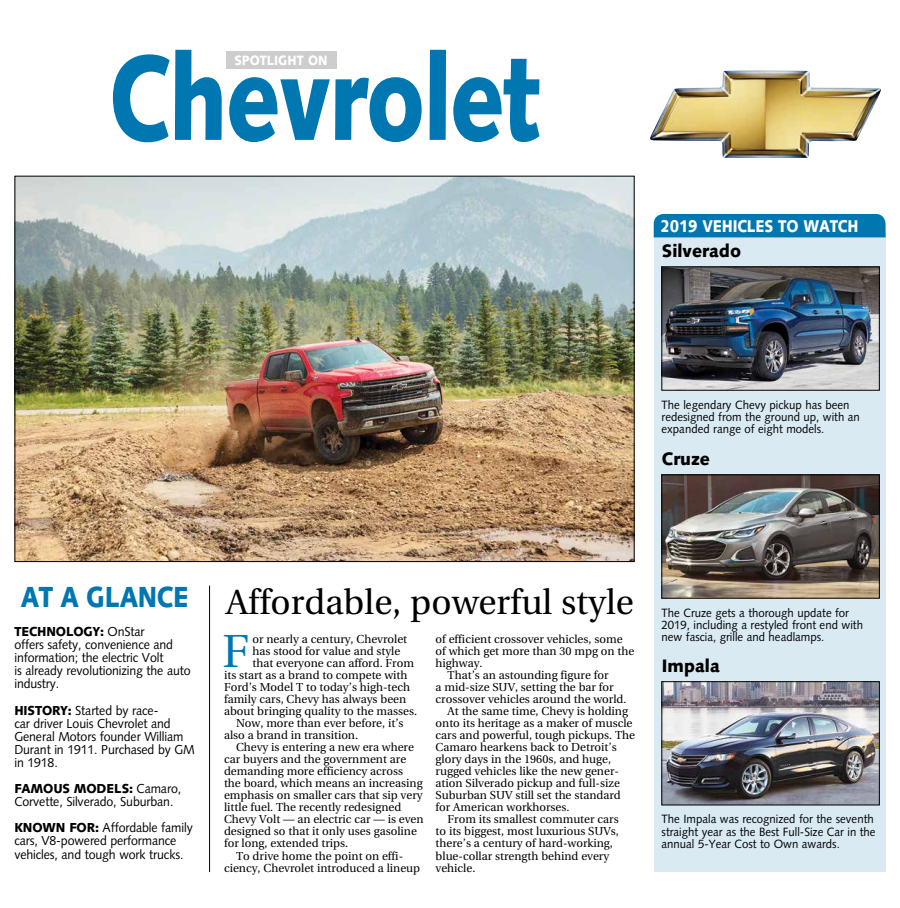
<style>
.page{position:relative;width:900px;height:908px;background:#fff}
.page>*{position:absolute;margin:0;border:0;box-sizing:border-box;transform-origin:0 0}
.t1{font:900 120px "Syntax";letter-spacing:-.015em;color:#0077b1;scale:.77 1}
.t2{font:46.3px "Utopia";color:#0077b1}
.t3{font:35px "Utopia";color:#000}
.t4{font:900 18px "Syntax";color:#000;scale:.95 1}
.t5{font:900 17px "Syntax";letter-spacing:-.015em;color:#fff;scale:.86 1}
.t6{font:900 13.5px "Syntax";color:#fff;scale:.9 1}
.t7{font:13px/13.1px "Syntax";letter-spacing:-.01em;color:#000;scale:.95 1}
.t8{font:12px/12.2px "Syntax";color:#000;scale:.95 1}
.t9{font:11.5px "Utopia";color:#000}
.s1{font-weight:900}
</style>
<div class="page">
<img style="left:650px;top:70px;width:231px;height:88px">
<hr style="left:209px;top:585px;width:1px;height:286px;background:#000">
<div style="left:226px;top:52px;width:110px;height:17px;background:#cdcdcd"></div>
<div style="left:654px;top:233px;width:232px;height:638px;background:#d9eaf3"></div>
<img style="left:16px;top:178px;width:617px;height:382px">
<div style="left:654px;top:214px;width:232px;height:23px;background:#0077b1"></div>
<img style="left:664px;top:268px;width:214px;height:120px">
<div style="left:662px;top:266px;width:218px;height:124px;border:1px solid #000"></div>
<img style="left:664px;top:476px;width:214px;height:120px">
<div style="left:662px;top:474px;width:218px;height:124px;border:1px solid #000"></div>
<img style="left:664px;top:683px;width:214px;height:120px">
<div style="left:662px;top:681px;width:218px;height:124px;border:1px solid #000"></div>
<h1 class="t1" style="left:109px;top:27px;width:563px">Chevrolet</h1>
<p class="t6" style="left:234px;top:53px;width:105px">SPOTLIGHT ON</p>
<h3 class="t5" style="left:661px;top:216px;width:232px">2019 VEHICLES TO WATCH</h3>
<h3 class="t4" style="left:662px;top:240px;width:85px">Silverado</h3>
<p class="t8" style="left:662px;top:398px;width:210px">The legendary Chevy pickup has been redesigned from the ground up, with an expanded range of eight models.</p>
<h3 class="t4" style="left:662px;top:448px;width:52px">Cruze</h3>
<h3 class="t3" style="left:21px;top:582px;width:615px"><sup>AT</sup> <sup>A</sup> <sup>GLANCE</sup> Affordable, powerful style</h3>
<p class="t7" style="left:14px;top:624px;width:187px"><span class="s1">TECHNOLOGY:</span> OnStar<br>offers safety, convenience and information; the electric Volt<br>is already revolutionizing the auto industry.</p>
<p class="t7" style="left:14px;top:703px;width:192px"><span class="s1">HISTORY:</span> Started by race-<br>car driver Louis Chevrolet and<br>General Motors founder William<br>Durant in 1911. Purchased by GM in 1918.</p>
<p class="t7" style="left:14px;top:781px;width:177px"><span class="s1">FAMOUS MODELS:</span> Camaro,<br>Corvette, Silverado, Suburban.</p>
<p class="t7" style="left:14px;top:821px;width:189px"><span class="s1">KNOWN FOR:</span> Affordable family cars, V8-powered performance vehicles, and tough work trucks.</p>
<h2 class="t2" style="left:222px;top:625px;width:28px">F</h2>
<p class="t9" style="left:252px;top:632px;width:156px">or nearly a century, Chevrolet</p>
<p class="t9" style="left:252px;top:644px;width:149px">has stood for value and style</p>
<p class="t9" style="left:252px;top:656px;width:163px">that everyone can afford. From</p>
<p class="t9" style="left:224px;top:668px;width:185px">its start as a brand to compete with</p>
<p class="t9" style="left:224px;top:680px;width:188px">Ford’s Model T to today’s high-tech</p>
<p class="t9" style="left:224px;top:692px;width:184px">family cars, Chevy has always been</p>
<p class="t9" style="left:224px;top:704px;width:195px">about bringing quality to the masses.</p>
<p class="t9" style="left:236px;top:716px;width:169px">Now, more than ever before, it’s</p>
<p class="t9" style="left:224px;top:728px;width:136px">also a brand in transition.</p>
<p class="t9" style="left:236px;top:740px;width:180px">Chevy is entering a new era where</p>
<p class="t9" style="left:224px;top:752px;width:184px">car buyers and the government are</p>
<p class="t9" style="left:224px;top:764px;width:181px">demanding more efficiency across</p>
<p class="t9" style="left:224px;top:776px;width:200px">the board, which means an increasing</p>
<p class="t9" style="left:224px;top:788px;width:200px">emphasis on smaller cars that sip very</p>
<p class="t9" style="left:224px;top:800px;width:179px">little fuel. The recently redesigned</p>
<p class="t9" style="left:224px;top:812px;width:201px">Chevy Volt — an electric car — is even</p>
<p class="t9" style="left:224px;top:824px;width:194px">designed so that it only uses gasoline</p>
<p class="t9" style="left:224px;top:837px;width:126px">for long, extended trips.</p>
<p class="t9" style="left:236px;top:849px;width:169px">To drive home the point on effi-</p>
<p class="t9" style="left:224px;top:861px;width:198px">ciency, Chevrolet introduced a lineup</p>
<p class="t9" style="left:436px;top:632px;width:189px">of efficient crossover vehicles, some</p>
<p class="t9" style="left:436px;top:644px;width:200px">of which get more than 30 mpg on the</p>
<p class="t9" style="left:436px;top:656px;width:49px">highway.</p>
<p class="t9" style="left:448px;top:668px;width:162px">That’s an astounding figure for</p>
<p class="t9" style="left:436px;top:680px;width:180px">a mid-size SUV, setting the bar for</p>
<p class="t9" style="left:436px;top:692px;width:192px">crossover vehicles around the world.</p>
<p class="t9" style="left:448px;top:704px;width:182px">At the same time, Chevy is holding</p>
<p class="t9" style="left:436px;top:716px;width:198px">onto its heritage as a maker of muscle</p>
<p class="t9" style="left:436px;top:728px;width:201px">cars and powerful, tough pickups. The</p>
<p class="t9" style="left:436px;top:740px;width:183px">Camaro hearkens back to Detroit’s</p>
<p class="t9" style="left:436px;top:752px;width:177px">glory days in the 1960s, and huge,</p>
<p class="t9" style="left:436px;top:764px;width:185px">rugged vehicles like the new gener-</p>
<p class="t9" style="left:436px;top:776px;width:186px">ation Silverado pickup and full-size</p>
<p class="t9" style="left:436px;top:788px;width:187px">Suburban SUV still set the standard</p>
<p class="t9" style="left:436px;top:800px;width:135px">for American workhorses.</p>
<p class="t9" style="left:448px;top:812px;width:173px">From its smallest commuter cars</p>
<p class="t9" style="left:436px;top:824px;width:185px">to its biggest, most luxurious SUVs,</p>
<p class="t9" style="left:436px;top:836px;width:179px">there’s a century of hard-working,</p>
<p class="t9" style="left:436px;top:849px;width:175px">blue-collar strength behind every</p>
<p class="t9" style="left:436px;top:861px;width:41px">vehicle.</p>
<p class="t8" style="left:662px;top:606px;width:214px">The Cruze gets a thorough update for<br>2019, including a restyled front end with new fascia, grille and headlamps.</p>
<h3 class="t4" style="left:662px;top:655px;width:62px">Impala</h3>
<p class="t8" style="left:662px;top:812px;width:227px">The Impala was recognized for the seventh straight year as the Best Full-Size Car in the annual 5-Year Cost to Own awards.</p>
</div>
